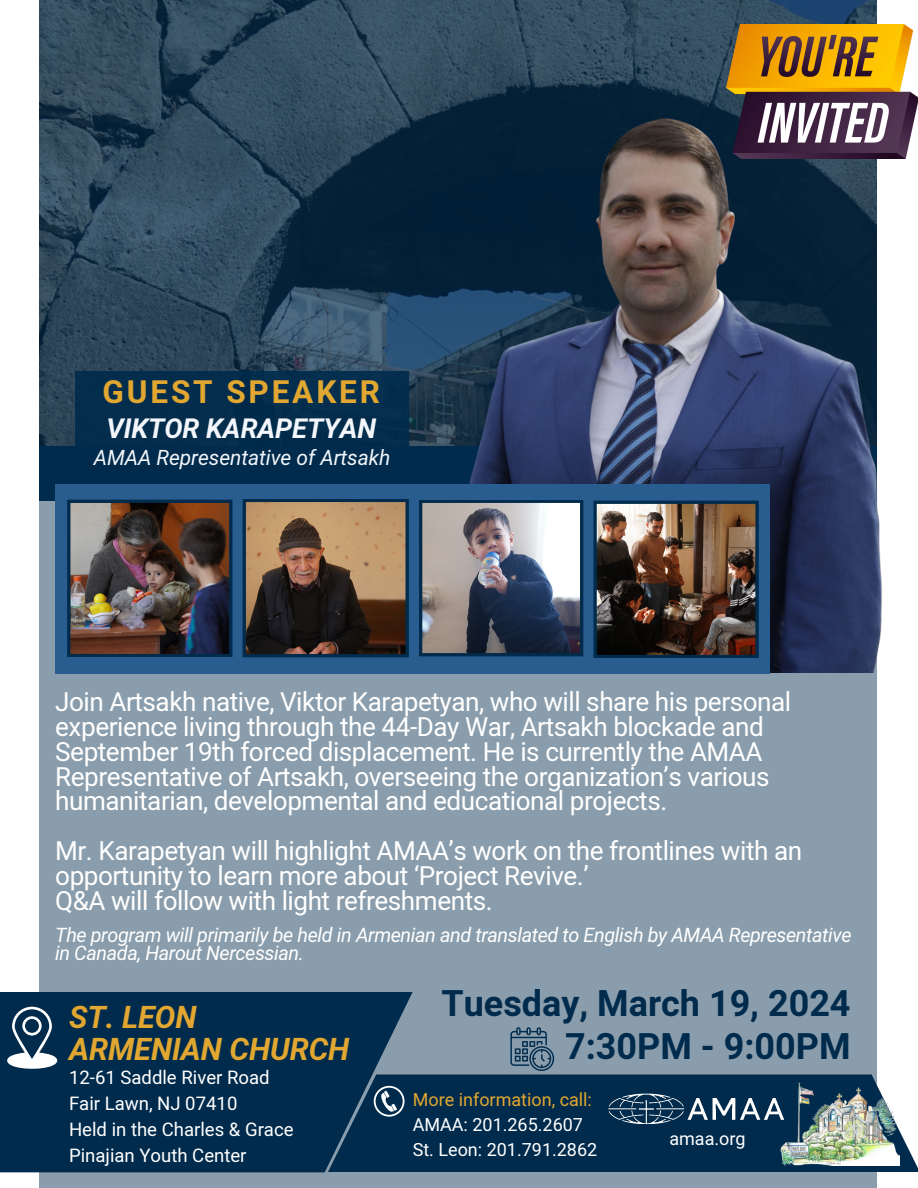
<style>
.page{position:relative;width:918px;height:1188px;background:#fff}
.page>*{position:absolute;margin:0;border:0;box-sizing:border-box;transform-origin:0 0}
.t1{font:700 36px/42.8px "Mardoto";color:#002b4c;text-align:right}
.t2{font:700 31.5px "Mardoto";letter-spacing:.09em;color:#e1a730}
.t3{font:italic 700 30.75px/31.5px "Mardoto";color:#e1a730}
.t4{font:italic 700 27.15px "Mardoto";color:#f3f6fa}
.t5{font:26.1px/24.8px "Mardoto";letter-spacing:-.015em;color:#fff}
.t6{font:italic 21px "Mardoto";color:#f3f6fa}
.t7{font:italic 19.8px/18.6px "Mardoto";letter-spacing:-.015em;color:#fff}
.t8{font:18.6px/25.8px "Mardoto";color:#fff}
.t9{font:18px "Mardoto";color:#fff}
.t10{font:18px "Mardoto";color:#e1a730}
</style>
<div class="page">
<div style="left:39px;top:458px;width:838px;height:730px;background:#8a9dac"></div>
<img style="left:39px;top:0;width:837px;height:445px">
<img style="left:356px;top:114px;width:526px;height:559px">
<div style="left:55px;top:484px;width:715px;height:190px;background:#295d8f"></div>
<div style="left:75px;top:371px;width:333px;height:106px;background:#002b4c"></div>
<div style="left:0;top:992px;width:413px;height:180px;background:#002b4c"></div>
<svg style="left:419px;top:500px;width:164px;height:156px;background:#7f818b"></svg>
<img style="left:593px;top:501px;width:166px;height:157px">
<img style="left:67px;top:500px;width:165px;height:157px">
<svg style="left:243px;top:499px;width:166px;height:158px;background:#6a5542"></svg>
<svg style="left:510px;top:1027px;width:44px;height:44px"></svg>
<div style="left:328px;top:1074px;width:590px;height:98px;background:#002b4c"></div>
<svg style="left:7px;top:1007px;width:50px;height:64px"></svg>
<img style="left:779px;top:1081px;width:120px;height:85px">
<img style="left:599px;top:1092px;width:195px;height:32px">
<svg style="left:374px;top:1086px;width:30px;height:30px"></svg>
<img style="left:727px;top:25px;width:191px;height:134px">
<p class="t2" style="left:103px;top:374px;width:279px">GUEST SPEAKER</p>
<h2 class="t4" style="left:106px;top:413px;width:271px">VIKTOR KARAPETYAN</h2>
<p class="t6" style="left:94px;top:446px;width:298px">AMAA Representative of Artsakh</p>
<h1 class="t5" style="left:55px;top:690px;width:738px">Join Artsakh native, Viktor Karapetyan, who will share his personal experience living through the 44-Day War, Artsakh blockade and September 19th forced displacement. He is currently the AMAA Representative of Artsakh, overseeing the organization’s various humanitarian, developmental and educational projects.</h1>
<p class="t5" style="left:55px;top:839px;width:748px">Mr. Karapetyan will highlight AMAA’s work on the frontlines with an opportunity to learn more about ‘Project Revive.’<br>Q&amp;A will follow with light refreshments.</p>
<p class="t7" style="left:55px;top:925px;width:798px">The program will primarily be held in Armenian and translated to English by AMAA Representative in Canada, Harout Nercessian.</p>
<p class="t3" style="left:69px;top:1002px;width:282px">ST. LEON<br>ARMENIAN CHURCH</p>
<p class="t8" style="left:69px;top:1065px;width:202px">12-61 Saddle River Road</p>
<p class="t8" style="left:69px;top:1091px;width:170px">Fair Lawn, NJ 07410</p>
<p class="t8" style="left:69px;top:1116px;width:226px">Held in the Charles &amp; Grace<br>Pinajian Youth Center</p>
<p class="t1" style="left:442px;top:982px;width:411px">Tuesday, March 19, 2024<br>7:30PM - 9:00PM</p>
<p class="t10" style="left:413px;top:1090px;width:181px">More information, call:</p>
<h4 class="t9" style="left:413px;top:1114px;width:172px">AMAA: 201.265.2607</h4>
<h4 class="t9" style="left:413px;top:1139px;width:186px">St. Leon: 201.791.2862</h4>
<h5 class="t9" style="left:669px;top:1128px;width:78px">amaa.org</h5>
</div>
